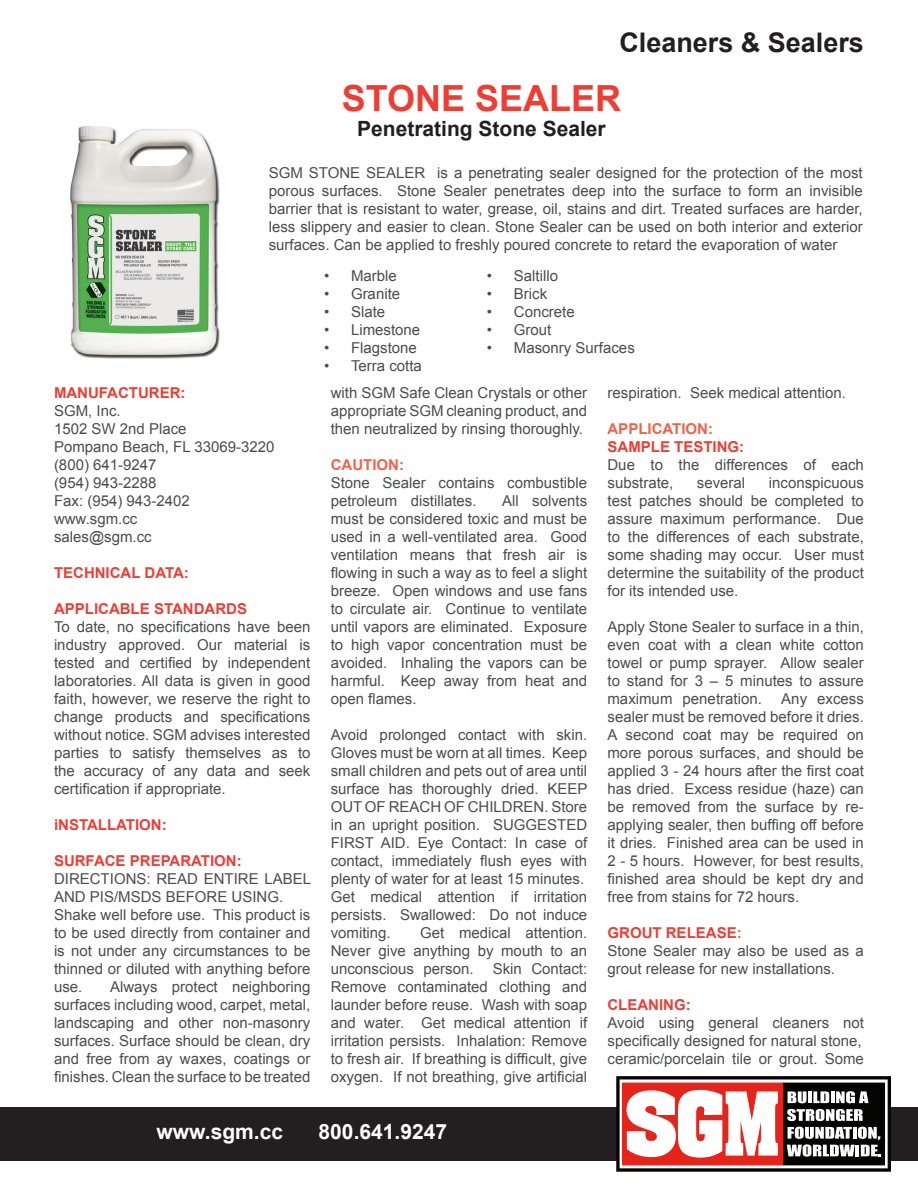
<style>
.page{position:relative;width:918px;height:1188px;background:#fff}
.page>*{position:absolute;margin:0;border:0;box-sizing:border-box;transform-origin:0 0}
.t1{font:700 36px "Arial";color:#ee3e34}
.t2{font:700 27px "Arial";color:#231f20}
.t3{font:700 21px "Arial";color:#231f20}
.t4{font:700 21px "Arial";color:#fff}
.t5{font:15px/18px "Arial";color:#4b4c4d;text-align:justify}
.t6{font:700 15px "Arial";color:#ee3e34}
.t7{font:700 15px "Arial";color:#f1624a}
.s1{color:#f1624a}
</style>
<div class="page">
<div style="left:0;top:1107px;width:918px;height:54px;background:#231f20"></div>
<svg style="left:616px;top:1076px;width:275px;height:96px;background:#ad8582"></svg>
<img style="left:70px;top:126px;width:150px;height:233px">
<p class="t2" style="left:619px;top:25px;width:246px">Cleaners &amp; Sealers</p>
<p class="t1" style="left:342px;top:74px;width:281px">STONE SEALER</p>
<p class="t3" style="left:357px;top:115px;width:250px">Penetrating Stone Sealer</p>
<p class="t5" style="left:269px;top:164px;width:595px">SGM STONE SEALER is a penetrating sealer designed for the protection of the most porous surfaces. Stone Sealer penetrates deep into the surface to form an invisible barrier that is resistant to water, grease, oil, stains and dirt. Treated surfaces are harder, less slippery and easier to clean. Stone Sealer can be used on both interior and exterior surfaces. Can be applied to freshly poured concrete to retard the evaporation of water</p>
<p class="t6" style="left:54px;top:383px;width:133px">MANUFACTURER:</p>
<p class="t5" style="left:54px;top:402px;width:68px">SGM, Inc.</p>
<p class="t5" style="left:54px;top:420px;width:134px">1502 SW 2nd Place</p>
<p class="t5" style="left:54px;top:438px;width:222px">Pompano Beach, FL 33069-3220</p>
<p class="t5" style="left:54px;top:456px;width:104px">(800) 641-9247</p>
<p class="t5" style="left:54px;top:474px;width:104px">(954) 943-2288</p>
<p class="t5" style="left:54px;top:492px;width:137px">Fax: (954) 943-2402</p>
<p class="t5" style="left:54px;top:510px;width:85px">www.sgm.cc</p>
<p class="t5" style="left:54px;top:528px;width:99px">sales@sgm.cc</p>
<p class="t6" style="left:54px;top:563px;width:136px">TECHNICAL DATA:</p>
<p class="t6" style="left:54px;top:599px;width:195px">APPLICABLE STANDARDS</p>
<p class="t5" style="left:54px;top:618px;width:258px">To date, no specifications have been industry approved. Our material is tested and certified by independent laboratories. All data is given in good faith, however, we reserve the right to change products and specifications without notice. SGM advises interested parties to satisfy themselves as to the accuracy of any data and seek certification if appropriate.</p>
<p class="t6" style="left:54px;top:815px;width:114px">iNSTALLATION:</p>
<p class="t6" style="left:54px;top:851px;width:189px">SURFACE PREPARATION:</p>
<p class="t5" style="left:54px;top:870px;width:259px">DIRECTIONS: READ ENTIRE LABEL<br>AND PIS/MSDS BEFORE USING.</p>
<p class="t5" style="left:54px;top:906px;width:258px">Shake well before use. This product is to be used directly from container and is not under any circumstances to be thinned or diluted with anything before use.</p>
<p class="t5" style="left:54px;top:978px;width:258px;text-indent:56px">Always protect neighboring surfaces including wood, carpet, metal, landscaping and other non-masonry surfaces. Surface should be clean, dry and free from ay waxes, coatings or finishes. Clean the surface to be treated</p>
<p class="t5" style="left:324px;top:267px;width:74px">• Marble</p>
<p class="t5" style="left:324px;top:285px;width:78px">• Granite</p>
<p class="t5" style="left:324px;top:303px;width:63px">• Slate</p>
<p class="t5" style="left:324px;top:321px;width:98px">• Limestone</p>
<p class="t5" style="left:324px;top:339px;width:94px">• Flagstone</p>
<p class="t5" style="left:324px;top:357px;width:99px">• Terra cotta</p>
<p class="t5" style="left:487px;top:267px;width:73px">• Saltillo</p>
<p class="t5" style="left:487px;top:285px;width:62px">• Brick</p>
<p class="t5" style="left:487px;top:303px;width:89px">• Concrete</p>
<p class="t5" style="left:487px;top:321px;width:66px">• Grout</p>
<p class="t5" style="left:487px;top:339px;width:149px">• Masonry Surfaces</p>
<p class="t5" style="left:331px;top:384px;width:258px">with SGM Safe Clean Crystals or other appropriate SGM cleaning product, and then neutralized by rinsing thoroughly.</p>
<p class="t7" style="left:331px;top:455px;width:75px">CAUTION:</p>
<p class="t5" style="left:331px;top:474px;width:258px">Stone Sealer contains combustible petroleum distillates.</p>
<p class="t5" style="left:331px;top:492px;width:258px;text-indent:172px">All solvents must be considered toxic and must be used in a well-ventilated area. Good ventilation means that fresh air is flowing in such a way as to feel a slight breeze. Open windows and use fans to circulate air. Continue to ventilate until vapors are eliminated. Exposure to high vapor concentration must be avoided. Inhaling the vapors can be harmful. Keep away from heat and open flames.</p>
<p class="t5" style="left:331px;top:726px;width:258px">Avoid prolonged contact with skin.<br>Gloves must be worn at all times. Keep small children and pets out of area until surface has thoroughly dried. KEEP OUT OF REACH OF CHILDREN. Store in an upright position. SUGGESTED FIRST AID. Eye Contact: In case of contact, immediately flush eyes with plenty of water for at least 15 minutes.</p>
<p class="t5" style="left:331px;top:888px;width:258px">Get medical attention if irritation persists. Swallowed: Do not induce vomiting.</p>
<p class="t5" style="left:331px;top:924px;width:258px;text-indent:89px">Get medical attention.<br>Never give anything by mouth to an unconscious person.</p>
<p class="t5" style="left:331px;top:960px;width:258px;text-indent:162px">Skin Contact:<br>Remove contaminated clothing and launder before reuse. Wash with soap and water. Get medical attention if irritation persists. Inhalation: Remove to fresh air. If breathing is difficult, give oxygen. If not breathing, give artificial</p>
<p class="t5" style="left:608px;top:384px;width:240px">respiration. Seek medical attention.</p>
<p class="t7" style="left:608px;top:419px;width:107px">APPLICATION:</p>
<p class="t6" style="left:608px;top:437px;width:138px">SAMPLE TESTING:</p>
<p class="t5" style="left:608px;top:456px;width:258px">Due to the differences of each substrate,</p>
<p class="t5" style="left:608px;top:474px;width:258px;text-indent:161px">inconspicuous test patches should be completed to assure maximum performance. Due to the differences of each substrate, some shading may occur. User must determine the suitability of the product for its intended use.</p>
<p class="t5" style="left:608px;top:618px;width:258px">Apply Stone Sealer to surface in a thin, even coat with a clean white cotton towel or pump sprayer. Allow sealer to stand for 3 – 5 minutes to assure maximum penetration.</p>
<p class="t5" style="left:697px;top:474px;width:50px">several</p>
<p class="t5" style="left:608px;top:690px;width:258px;text-indent:174px">Any excess sealer must be removed before it dries.<br>A second coat may be required on more porous surfaces, and should be applied 3 - 24 hours after the first coat has dried. Excess residue (haze) can be removed from the surface by re&shy;applying sealer, then buffing off before it dries. Finished area can be used in 2 - 5 hours. However, for best results, finished area should be kept dry and free from stains for 72 hours.</p>
<p class="t6" style="left:608px;top:923px;width:136px">GROUT RELEASE<span class="s1">:</span></p>
<p class="t5" style="left:608px;top:942px;width:258px">Stone Sealer may also be used as a grout release for new installations.</p>
<p class="t6" style="left:608px;top:995px;width:85px">CLEANING:</p>
<p class="t5" style="left:608px;top:1014px;width:258px">Avoid using general cleaners not specifically designed for natural stone,</p>
<p class="t5" style="left:608px;top:1050px;width:258px">ceramic/porcelain tile or grout. Some</p>
<p class="t4" style="left:157px;top:1118px;width:128px">www.sgm.cc</p>
<p class="t4" style="left:319px;top:1118px;width:130px">800.641.9247</p>
</div>
